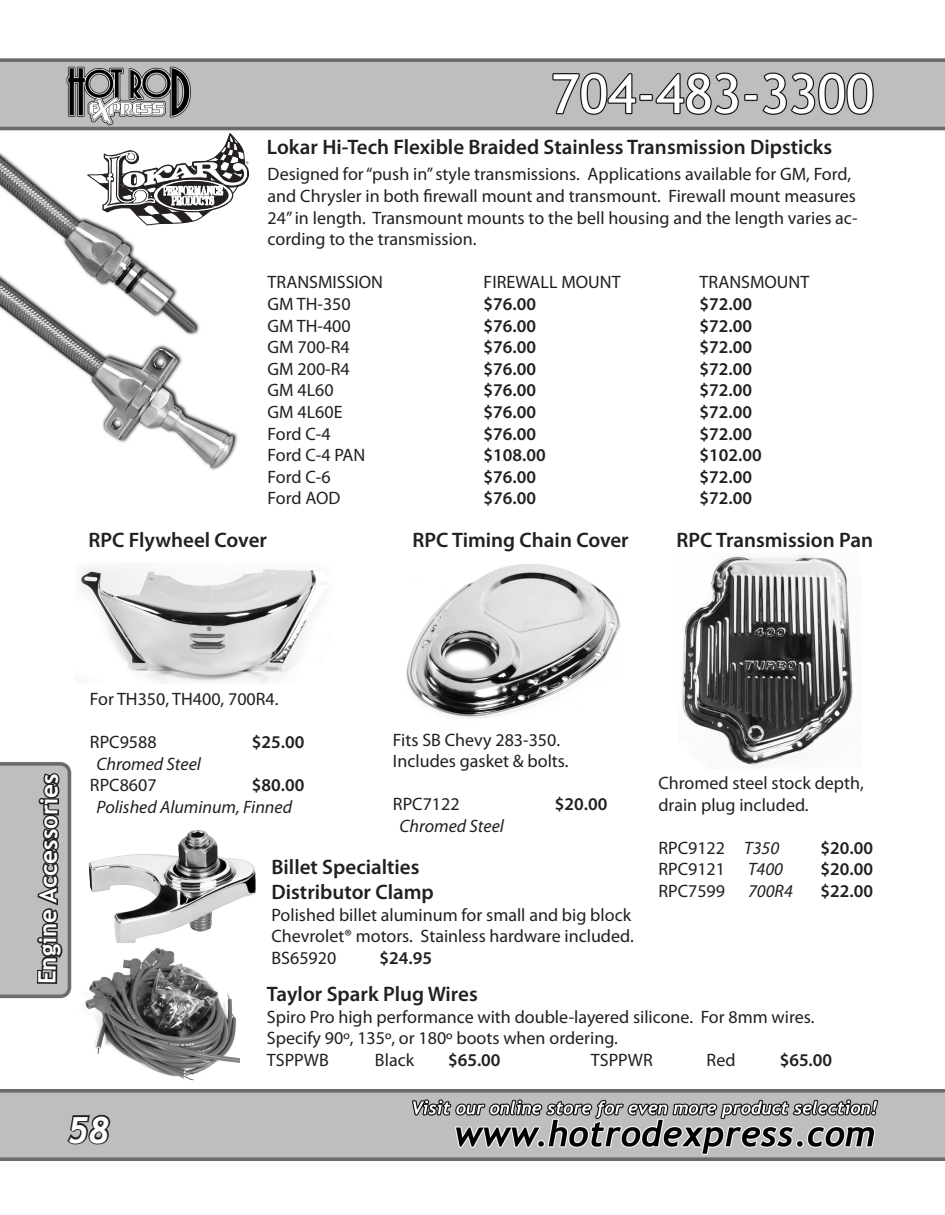
<style>
.page{position:relative;width:945px;height:1215px;background:#fff}
.page>*{position:absolute;margin:0;border:0;box-sizing:border-box;transform-origin:0 0}
.t1{font:italic 700 36px "Trebuchet";color:#fff}
.t2{font:700 24px "Trebuchet MS";color:#fff}
.t3{font:600 21px/25.2px "Myriad Pro";color:#231f20}
.t4{font:18px/21.6px "Myriad Pro";color:#231f20}
.t5{font:600 18px "Myriad Pro";color:#231f20}
.t6{font:italic 18px "Myriad Pro";color:#231f20}
.s1{font-style:italic}
</style>
<div class="page">
<img style="left:0;top:58px;width:945px;height:1103px">
<svg style="left:35px;top:771px;width:29px;height:214px;background:#747272"></svg>
<img style="left:88px;top:830px;width:168px;height:115px">
<img style="left:75px;top:562px;width:264px;height:122px">
<img style="left:402px;top:560px;width:220px;height:162px">
<img style="left:679px;top:553px;width:181px;height:216px">
<img style="left:77px;top:943px;width:162px;height:141px">
<img style="left:0;top:153px;width:242px;height:320px">
<svg style="left:87px;top:134px;width:162px;height:92px"></svg>
<svg style="left:66px;top:1113px;width:46px;height:34px;background:#767474"></svg>
<p class="t3" style="left:267px;top:134px;width:567px">Lokar Hi-Tech Flexible Braided Stainless Transmission Dipsticks</p>
<p class="t4" style="left:268px;top:164px;width:592px">Designed for “push in” style transmissions. Applications available for GM, Ford, and Chrysler in both firewall mount and transmount. Firewall mount measures 24” in length. Transmount mounts to the bell housing and the length varies ac&shy;cording to the transmission.</p>
<p class="t4" style="left:268px;top:272px;width:117px">TRANSMISSION</p>
<p class="t4" style="left:484px;top:272px;width:139px">FIREWALL MOUNT</p>
<p class="t4" style="left:700px;top:272px;width:111px">TRANSMOUNT</p>
<p class="t4" style="left:268px;top:294px;width:85px">GM TH-350</p>
<p class="t5" style="left:484px;top:294px;width:54px">$76.00</p>
<p class="t5" style="left:700px;top:294px;width:54px">$72.00</p>
<p class="t4" style="left:268px;top:315px;width:85px">GM TH-400</p>
<p class="t5" style="left:484px;top:316px;width:54px">$76.00</p>
<p class="t5" style="left:700px;top:316px;width:54px">$72.00</p>
<p class="t4" style="left:268px;top:337px;width:84px">GM 700-R4</p>
<p class="t5" style="left:484px;top:337px;width:54px">$76.00</p>
<p class="t5" style="left:700px;top:337px;width:54px">$72.00</p>
<p class="t4" style="left:268px;top:358px;width:84px">GM 200-R4</p>
<p class="t5" style="left:484px;top:359px;width:54px">$76.00</p>
<p class="t5" style="left:700px;top:359px;width:54px">$72.00</p>
<p class="t4" style="left:268px;top:380px;width:68px">GM 4L60</p>
<p class="t5" style="left:484px;top:380px;width:54px">$76.00</p>
<p class="t5" style="left:700px;top:380px;width:54px">$72.00</p>
<p class="t4" style="left:268px;top:402px;width:76px">GM 4L60E</p>
<p class="t5" style="left:484px;top:402px;width:54px">$76.00</p>
<p class="t5" style="left:700px;top:402px;width:54px">$72.00</p>
<p class="t4" style="left:268px;top:423px;width:64px">Ford C-4</p>
<p class="t5" style="left:484px;top:424px;width:54px">$76.00</p>
<p class="t5" style="left:700px;top:424px;width:54px">$72.00</p>
<p class="t4" style="left:268px;top:445px;width:99px">Ford C-4 PAN</p>
<p class="t5" style="left:484px;top:445px;width:64px">$108.00</p>
<p class="t5" style="left:700px;top:445px;width:64px">$102.00</p>
<p class="t4" style="left:268px;top:466px;width:64px">Ford C-6</p>
<p class="t5" style="left:484px;top:467px;width:54px">$76.00</p>
<p class="t5" style="left:700px;top:467px;width:54px">$72.00</p>
<p class="t4" style="left:268px;top:488px;width:74px">Ford AOD</p>
<p class="t5" style="left:484px;top:488px;width:54px">$76.00</p>
<p class="t5" style="left:700px;top:488px;width:54px">$72.00</p>
<p class="t3" style="left:88px;top:527px;width:180px">RPC Flywheel Cover</p>
<p class="t3" style="left:412px;top:527px;width:218px">RPC Timing Chain Cover</p>
<p class="t3" style="left:677px;top:527px;width:198px">RPC Transmission Pan</p>
<h2 class="t2" style="left:31px;top:984px;width:212px;rotate:-89deg">Engine Accessories</h2>
<p class="t4" style="left:90px;top:689px;width:190px">For TH350, TH400, 700R4.</p>
<p class="t4" style="left:90px;top:732px;width:68px">RPC9588</p>
<p class="t5" style="left:252px;top:732px;width:54px">$25.00</p>
<p class="t6" style="left:97px;top:754px;width:106px">Chromed Steel</p>
<p class="t4" style="left:90px;top:775px;width:68px">RPC8607</p>
<p class="t5" style="left:252px;top:775px;width:54px">$80.00</p>
<p class="t6" style="left:97px;top:797px;width:197px">Polished Aluminum, Finned</p>
<p class="t4" style="left:393px;top:729px;width:177px">Fits SB Chevy 283-350.<br>Includes gasket &amp; bolts.</p>
<p class="t4" style="left:393px;top:794px;width:68px">RPC7122</p>
<p class="t5" style="left:555px;top:794px;width:54px">$20.00</p>
<p class="t6" style="left:400px;top:816px;width:106px">Chromed Steel</p>
<p class="t3" style="left:271px;top:854px;width:164px">Billet Specialties<br>Distributor Clamp</p>
<p class="t4" style="left:271px;top:904px;width:364px">Polished billet aluminum for small and big block<br>Chevrolet® motors. Stainless hardware included.<br>BS65920</p>
<p class="t5" style="left:379px;top:948px;width:54px">$24.95</p>
<p class="t4" style="left:658px;top:773px;width:207px">Chromed steel stock depth, drain plug included.</p>
<p class="t4" style="left:658px;top:837px;width:122px">RPC9122 <span class="s1">T350</span></p>
<p class="t5" style="left:820px;top:838px;width:54px">$20.00</p>
<p class="t4" style="left:658px;top:859px;width:68px">RPC9121</p>
<p class="t6" style="left:748px;top:860px;width:37px">T400</p>
<p class="t5" style="left:820px;top:859px;width:54px">$20.00</p>
<p class="t4" style="left:658px;top:881px;width:68px">RPC7599</p>
<p class="t6" style="left:748px;top:881px;width:46px">700R4</p>
<p class="t5" style="left:820px;top:881px;width:54px">$22.00</p>
<p class="t3" style="left:267px;top:982px;width:212px">Taylor Spark Plug Wires</p>
<p class="t4" style="left:267px;top:1006px;width:549px">Spiro Pro high performance with double-layered silicone. For 8mm wires.<br>Specify 90º, 135º, or 180º boots when ordering.<br>TSPPWB</p>
<p class="t4" style="left:375px;top:1050px;width:41px">Black</p>
<p class="t5" style="left:448px;top:1050px;width:54px">$65.00</p>
<p class="t4" style="left:591px;top:1050px;width:63px">TSPPWR</p>
<p class="t4" style="left:707px;top:1050px;width:30px">Red</p>
<p class="t5" style="left:780px;top:1050px;width:54px">$65.00</p>
<h1 class="t1" style="left:67px;top:1109px;width:44px">58</h1>
</div>
